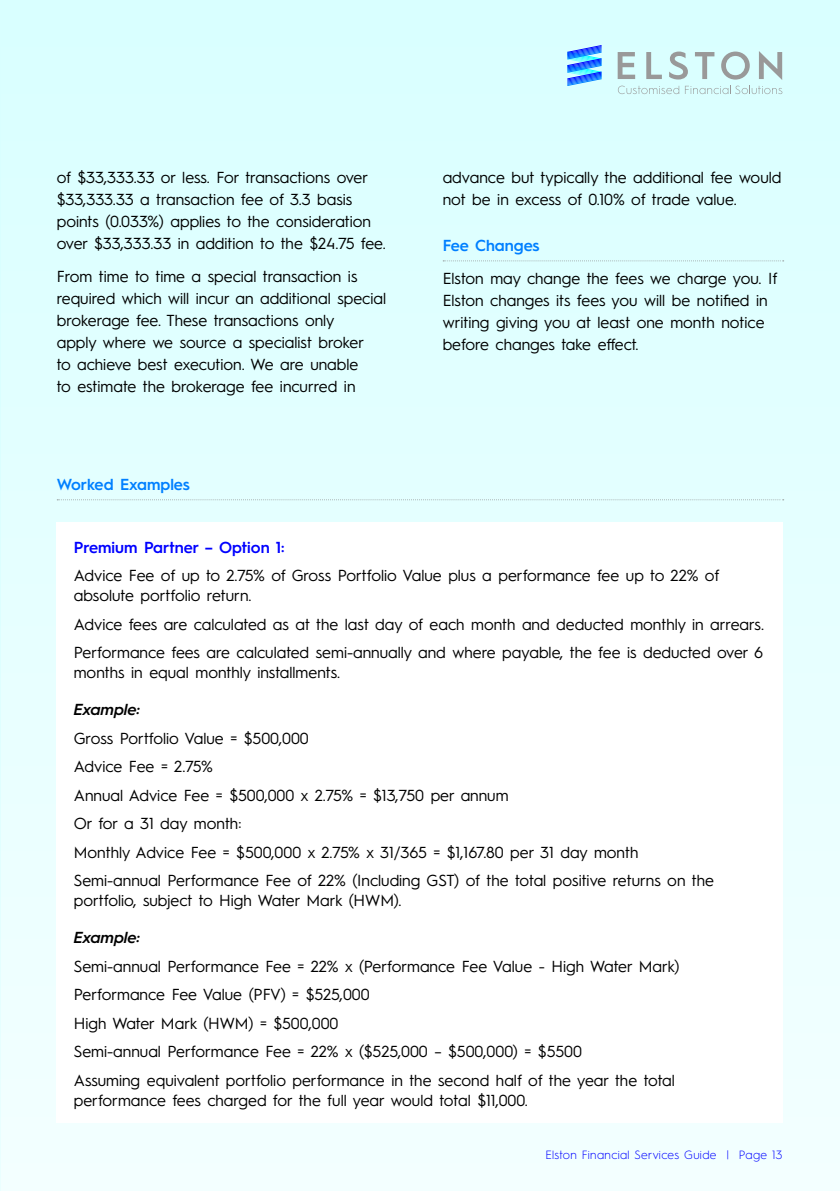
<style>
.page{position:relative;width:840px;height:1191px;background:#fff}
.page>*{position:absolute;margin:0;border:0;box-sizing:border-box;transform-origin:0 0}
.t1{font:16px/22px "Hurme Geometric Sans 1";color:#000}
.t2{font:600 16px "Hurme Geometric Sans 1";color:#007fff}
.t3{font:600 16px "Hurme Geometric Sans 1";color:#00f}
.t4{font:italic 600 16px "Hurme Geometric Sans 1";color:#000}
.t5{font:300 12px "Hurme Geometric Sans 1";letter-spacing:.025em;color:#00f}
</style>
<div class="page">
<div style="left:0;top:0;width:839px;height:1191px;background:linear-gradient(to bottom,#d8ffff,#f4ffff)"></div>
<hr style="left:0;top:0;width:1px;height:1191px;background:#d9ffff">
<svg style="left:617px;top:86px;width:61px;height:8px"></svg>
<svg style="left:684px;top:86px;width:98px;height:8px"></svg>
<svg style="left:567px;top:45px;width:33px;height:41px"></svg>
<svg style="left:617px;top:52px;width:17px;height:27px"></svg>
<svg style="left:646px;top:52px;width:15px;height:27px"></svg>
<svg style="left:668px;top:52px;width:19px;height:27px"></svg>
<svg style="left:694px;top:52px;width:20px;height:27px"></svg>
<svg style="left:720px;top:52px;width:29px;height:28px"></svg>
<svg style="left:758px;top:51px;width:23px;height:29px"></svg>
<svg style="left:57px;top:499px;width:726px;height:1px"></svg>
<div style="left:57px;top:523px;width:725px;height:600px;background:#fff"></div>
<svg style="left:443px;top:260px;width:340px;height:1px"></svg>
<p class="t1" style="left:57px;top:167px;width:330px">of $33,333.33 or less. For transactions over $33,333.33 a transaction fee of 3.3 basis points (0.033%) applies to the consideration over $33,333.33 in addition to the $24.75 fee.</p>
<p class="t1" style="left:57px;top:267px;width:330px">From time to time a special transaction is required which will incur an additional special brokerage fee. These transactions only<br>apply where we source a specialist broker<br>to achieve best execution. We are unable<br>to estimate the brokerage fee incurred in</p>
<p class="t2" style="left:57px;top:477px;width:135px">Worked Examples</p>
<p class="t1" style="left:442px;top:167px;width:340px">advance but typically the additional fee would not be in excess of 0.10% of trade value.</p>
<p class="t2" style="left:442px;top:238px;width:98px">Fee Changes</p>
<p class="t1" style="left:442px;top:268px;width:336px">Elston may change the fees we charge you. If Elston changes its fees you will be notified in writing giving you at least one month notice before changes take effect.</p>
<p class="t3" style="left:74px;top:540px;width:212px">Premium Partner – Option 1:</p>
<p class="t1" style="left:74px;top:566px;width:646px;line-height:20px">Advice Fee of up to 2.75% of Gross Portfolio Value plus a performance fee up to 22% of absolute portfolio return.</p>
<p class="t1" style="left:74px;top:610px;width:691px;line-height:28.6px">Advice fees are calculated as at the last day of each month and deducted monthly in arrears.<br>Performance fees are calculated semi-annually and where payable, the fee is deducted over 6</p>
<p class="t1" style="left:74px;top:662px;width:268px">months in equal monthly installments.</p>
<p class="t4" style="left:74px;top:702px;width:68px">Example:</p>
<p class="t1" style="left:74px;top:724px;width:641px;line-height:28.6px">Gross Portfolio Value = $500,000<br>Advice Fee = 2.75%<br>Annual Advice Fee = $500,000 x 2.75% = $13,750 per annum<br>Or for a 31 day month:<br>Monthly Advice Fee = $500,000 x 2.75% x 31/365 = $1,167.80 per 31 day month Semi-annual Performance Fee of 22% (Including GST) of the total positive returns on the</p>
<p class="t1" style="left:74px;top:890px;width:329px">portfolio, subject to High Water Mark (HWM).</p>
<p class="t4" style="left:74px;top:930px;width:68px">Example:</p>
<p class="t1" style="left:74px;top:953px;width:606px;line-height:28.6px">Semi-annual Performance Fee = 22% x (Performance Fee Value - High Water Mark)<br>Performance Fee Value (PFV) = $525,000<br>High Water Mark (HWM) = $500,000<br>Semi-annual Performance Fee = 22% x ($525,000 – $500,000) = $5500<br>Assuming equivalent portfolio performance in the second half of the year the total</p>
<p class="t1" style="left:74px;top:1090px;width:455px">performance fees charged for the full year would total $11,000.</p>
<p class="t5" style="left:545px;top:1150px;width:238px">Elston Financial Services Guide | Page 13</p>
</div>
